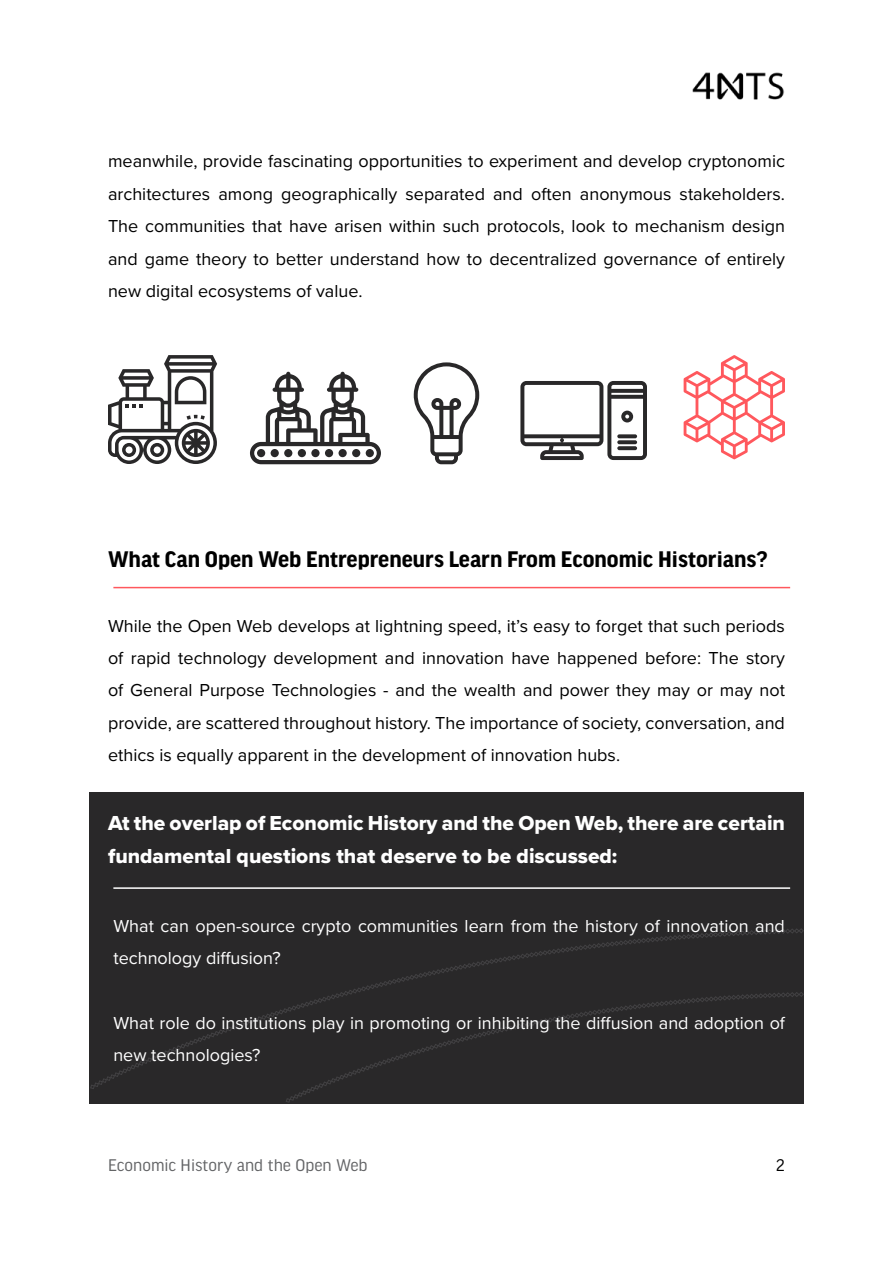
<style>
.page{position:relative;width:893px;height:1263px;background:#fff}
.page>*{position:absolute;margin:0;border:0;box-sizing:border-box;transform-origin:0 0}
.t1{font:700 24px "Good Headline Pro";color:#000}
.t2{font:21px/32.4px "Proxima Nova Extrabld";color:#fff}
.t3{font:18px/32.4px "Proxima Nova";color:#000;text-align:justify}
.t4{font:18px/32.4px "Proxima Nova";color:#fff}
.t5{font:18px "Good Headline Pro";color:#636466}
.t6{font:18px "Good Headline Pro";color:#000}
</style>
<div class="page">
<img style="left:692px;top:72px;width:93px;height:28px">
<svg style="left:108px;top:355px;width:109px;height:109px"></svg>
<svg style="left:250px;top:372px;width:131px;height:92px"></svg>
<div style="left:311px;top:449px;width:9px;height:8px;background:#292829;border-radius:50%"></div>
<div style="left:298px;top:449px;width:8px;height:8px;background:#292829;border-radius:50%"></div>
<div style="left:284px;top:449px;width:8px;height:8px;background:#292829;border-radius:50%"></div>
<div style="left:257px;top:449px;width:8px;height:8px;background:#292829;border-radius:50%"></div>
<div style="left:271px;top:449px;width:8px;height:8px;background:#292829;border-radius:50%"></div>
<div style="left:366px;top:449px;width:8px;height:8px;background:#292829;border-radius:50%"></div>
<div style="left:352px;top:449px;width:8px;height:8px;background:#292829;border-radius:50%"></div>
<div style="left:325px;top:449px;width:8px;height:8px;background:#292829;border-radius:50%"></div>
<div style="left:339px;top:449px;width:8px;height:8px;background:#292829;border-radius:50%"></div>
<svg style="left:413px;top:362px;width:66px;height:102px"></svg>
<svg style="left:520px;top:381px;width:127px;height:79px"></svg>
<svg style="left:617px;top:434px;width:20px;height:4px"></svg>
<svg style="left:617px;top:440px;width:20px;height:4px"></svg>
<svg style="left:617px;top:446px;width:20px;height:4px"></svg>
<svg style="left:684px;top:355px;width:101px;height:104px"></svg>
<div style="left:89px;top:792px;width:715px;height:311px;background:#292829"></div>
<svg style="left:90px;top:928px;width:714px;height:175px"></svg>
<hr style="left:113px;top:887px;width:677px;height:2px;background:#fff">
<hr style="left:113px;top:587px;width:677px;height:1px;background:#ff585d">
<p class="t3" style="left:108px;top:144px;width:678px">meanwhile, provide fascinating opportunities to experiment and develop cryptonomic architectures among geographically separated and often anonymous stakeholders.<br>The communities that have arisen within such protocols, look to mechanism design and game theory to better understand how to decentralized governance of entirely new digital ecosystems of value.</p>
<h1 class="t1" style="left:108px;top:548px;width:661px">What Can Open Web Entrepreneurs Learn From Economic Historians?</h1>
<p class="t3" style="left:108px;top:609px;width:678px">While the Open Web develops at lightning speed, it’s easy to forget that such periods of rapid technology development and innovation have happened before: The story of General Purpose Technologies - and the wealth and power they may or may not provide, are scattered throughout history. The importance of society, conversation, and ethics is equally apparent in the development of innovation hubs.</p>
<p class="t2" style="left:108px;top:807px;width:678px">At the overlap of Economic History and the Open Web, there are certain fundamental questions that deserve to be discussed:</p>
<p class="t4" style="left:113px;top:909px;width:673px">What can open-source crypto communities learn from the history of innovation and technology diffusion?</p>
<p class="t4" style="left:113px;top:1006px;width:673px">What role do institutions play in promoting or inhibiting the diffusion and adoption of new technologies?</p>
<p class="t5" style="left:108px;top:1156px;width:261px">Economic History and the Open Web</p>
<p class="t6" style="left:776px;top:1156px;width:10px">2</p>
</div>
